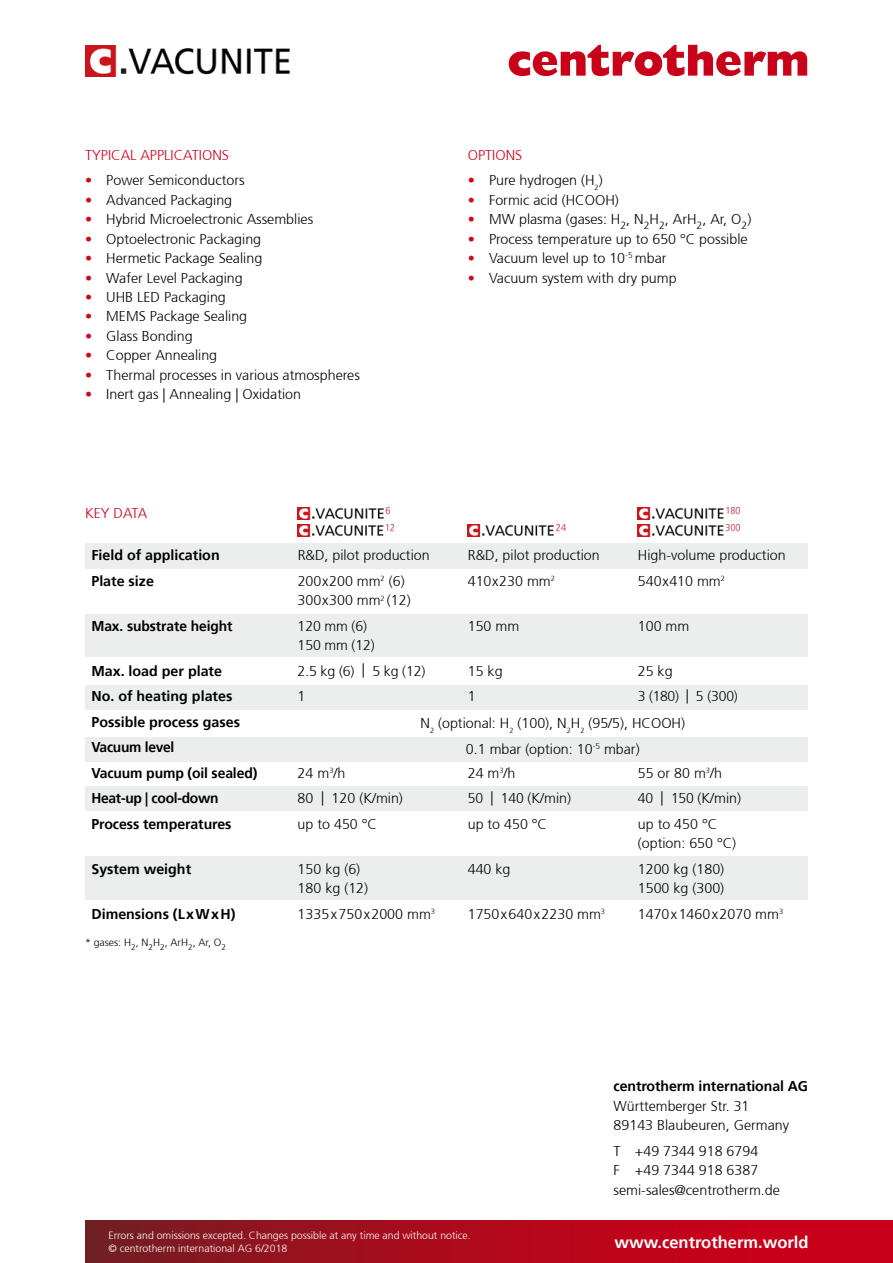
<style>
.page{position:relative;width:893px;height:1263px;background:#fff}
.page>*{position:absolute;margin:0;border:0;box-sizing:border-box;transform-origin:0 0}
.t1{font:700 16.5px "Frutiger";color:#fff}
.t2{font:300 14.25px/25.5px "Frutiger";color:#000}
.t3{font:700 14.25px/25.5px "Frutiger";letter-spacing:-.005em;color:#000}
.t4{font:300 14.25px "Frutiger";color:#c90019}
.t5{font:300 10.5px/12.6px "Frutiger";color:#fff}
.t6{font:300 10.5px "Frutiger";color:#000}
.s1{color:#cd071e}
</style>
<div class="page">
<svg style="left:509px;top:45px;width:298px;height:31px"></svg>
<img style="left:85px;top:45px;width:205px;height:31px">
<div style="left:85px;top:737px;width:723px;height:25px;background:#eceded"></div>
<div style="left:85px;top:856px;width:723px;height:44px;background:#eceded"></div>
<div style="left:85px;top:786px;width:723px;height:25px;background:#eceded"></div>
<div style="left:85px;top:685px;width:723px;height:25px;background:#eceded"></div>
<div style="left:85px;top:614px;width:723px;height:43px;background:#eceded"></div>
<div style="left:85px;top:543px;width:723px;height:26px;background:#eceded"></div>
<img style="left:298px;top:524px;width:96px;height:13px">
<img style="left:298px;top:507px;width:91px;height:13px">
<img style="left:638px;top:507px;width:101px;height:13px">
<img style="left:638px;top:524px;width:101px;height:13px">
<img style="left:468px;top:524px;width:97px;height:13px">
<div style="left:85px;top:1220px;width:808px;height:43px;background:linear-gradient(to right,#7c1b21,#d70017)"></div>
<p class="t4" style="left:85px;top:146px;width:145px">TYPICAL APPLICATIONS</p>
<p class="t2" style="left:85px;top:168px;width:161px"><span class="s1">•</span> Power Semiconductors</p>
<p class="t2" style="left:85px;top:187px;width:149px"><span class="s1">•</span> Advanced Packaging</p>
<p class="t2" style="left:85px;top:207px;width:230px"><span class="s1">•</span> Hybrid Microelectronic Assemblies</p>
<p class="t2" style="left:85px;top:226px;width:178px"><span class="s1">•</span> Optoelectronic Packaging</p>
<p class="t2" style="left:85px;top:246px;width:179px"><span class="s1">•</span> Hermetic Package Sealing</p>
<p class="t2" style="left:85px;top:265px;width:159px"><span class="s1">•</span> Wafer Level Packaging</p>
<p class="t2" style="left:85px;top:284px;width:142px"><span class="s1">•</span> UHB LED Packaging</p>
<p class="t2" style="left:85px;top:304px;width:164px"><span class="s1">•</span> MEMS Package Sealing</p>
<p class="t2" style="left:85px;top:323px;width:109px"><span class="s1">•</span> Glass Bonding</p>
<p class="t2" style="left:85px;top:343px;width:134px"><span class="s1">•</span> Copper Annealing</p>
<p class="t2" style="left:85px;top:362px;width:276px"><span class="s1">•</span> Thermal processes in various atmospheres</p>
<p class="t2" style="left:85px;top:382px;width:218px"><span class="s1">•</span> Inert gas | Annealing | Oxidation</p>
<p class="t4" style="left:85px;top:505px;width:64px">KEY DATA</p>
<p class="t4" style="left:468px;top:146px;width:56px">OPTIONS</p>
<p class="t2" style="left:468px;top:168px;width:136px"><span class="s1">•</span> Pure hydrogen (H<sub>2</sub>)</p>
<p class="t2" style="left:468px;top:187px;width:153px"><span class="s1">•</span> Formic acid (HCOOH)</p>
<p class="t2" style="left:468px;top:207px;width:285px"><span class="s1">•</span> MW plasma (gases: H<sub>2</sub>, N<sub>2</sub>H<sub>2</sub>, ArH<sub>2</sub>, Ar, O<sub>2</sub>)</p>
<p class="t2" style="left:468px;top:226px;width:281px"><span class="s1">•</span> Process temperature up to 650 °C possible</p>
<p class="t2" style="left:468px;top:246px;width:200px"><span class="s1">•</span> Vacuum level up to 10<sup>-5</sup> mbar</p>
<p class="t2" style="left:468px;top:265px;width:210px"><span class="s1">•</span> Vacuum system with dry pump</p>
<p class="t3" style="left:91px;top:543px;width:130px">Field of application<br>Plate size</p>
<p class="t3" style="left:91px;top:613px;width:143px">Max. substrate height</p>
<p class="t3" style="left:91px;top:658px;width:167px">Max. load per plate<br>No. of heating plates<br>Possible process gases<br>Vacuum level<br>Vacuum pump (oil sealed)<br>Heat-up | cool-down<br>Process temperatures</p>
<p class="t3" style="left:91px;top:856px;width:101px">System weight</p>
<p class="t3" style="left:91px;top:901px;width:146px">Dimensions (LxWxH)</p>
<p class="t6" style="left:85px;top:936px;width:143px">* gases: H<sub>2</sub>, N<sub>2</sub>H<sub>2</sub>, ArH<sub>2</sub>, Ar, O<sub>2</sub></p>
<p class="t2" style="left:298px;top:543px;width:133px">R&amp;D, pilot production<br>200x200 mm<sup>2</sup> (6)</p>
<p class="t2" style="left:298px;top:588px;width:115px">300x300 mm<sup>2</sup> (12)<br>120 mm (6)</p>
<p class="t2" style="left:298px;top:633px;width:129px">150 mm (12)<br>2.5 kg (6) | 5 kg (12)<br>1</p>
<p class="t2" style="left:468px;top:543px;width:133px">R&amp;D, pilot production<br>410x230 mm<sup>2</sup></p>
<p class="t2" style="left:468px;top:613px;width:53px">150 mm</p>
<p class="t2" style="left:468px;top:658px;width:36px">15 kg<br>1</p>
<p class="t2" style="left:638px;top:543px;width:149px">High-volume production<br>540x410 mm<sup>2</sup></p>
<p class="t2" style="left:638px;top:613px;width:53px">100 mm</p>
<p class="t2" style="left:638px;top:658px;width:101px">25 kg<br>3 (180) | 5 (300)</p>
<p class="t2" style="left:420px;top:711px;width:266px;text-align:center">N<sub>2</sub> (optional: H<sub>2</sub> (100), N<sub>2</sub>H<sub>2</sub> (95/5), HCOOH)<br>0.1 mbar (option: 10<sup>-5</sup> mbar)</p>
<p class="t2" style="left:298px;top:760px;width:107px">24 m<sup>3</sup>/h<br>80 | 120 (K/min) up to 450 °C</p>
<p class="t2" style="left:298px;top:859px;width:72px;line-height:19.5px">150 kg (6)<br>180 kg (12)</p>
<p class="t2" style="left:298px;top:901px;width:139px">1335x750x2000 mm<sup>3</sup></p>
<p class="t2" style="left:468px;top:760px;width:105px">24 m<sup>3</sup>/h<br>50 | 140 (K/min) up to 450 °C</p>
<p class="t2" style="left:468px;top:856px;width:44px">440 kg</p>
<p class="t2" style="left:468px;top:901px;width:139px">1750x640x2230 mm<sup>3</sup></p>
<p class="t2" style="left:638px;top:760px;width:105px">55 or 80 m<sup>3</sup>/h<br>40 | 150 (K/min) up to 450 °C</p>
<p class="t2" style="left:638px;top:831px;width:100px">(option: 650 °C)<br>1200 kg (180)</p>
<p class="t2" style="left:638px;top:876px;width:147px">1500 kg (300)<br>1470x1460x2070 mm<sup>3</sup></p>
<p class="t3" style="left:614px;top:1074px;width:196px">centrotherm international AG</p>
<p class="t2" style="left:614px;top:1096px;width:177px;line-height:19.5px">Württemberger Str. 31<br>89143 Blaubeuren, Germany</p>
<p class="t2" style="left:614px;top:1141px;width:168px;line-height:19.5px">T +49 7344 918 6794<br>F +49 7344 918 6387 semi-sales@centrotherm.de</p>
<p class="t5" style="left:109px;top:1229px;width:364px">Errors and omissions excepted. Changes possible at any time and without notice. © centrotherm international AG 6/2018</p>
<p class="t1" style="left:614px;top:1232px;width:196px">www.centrotherm.world</p>
</div>
